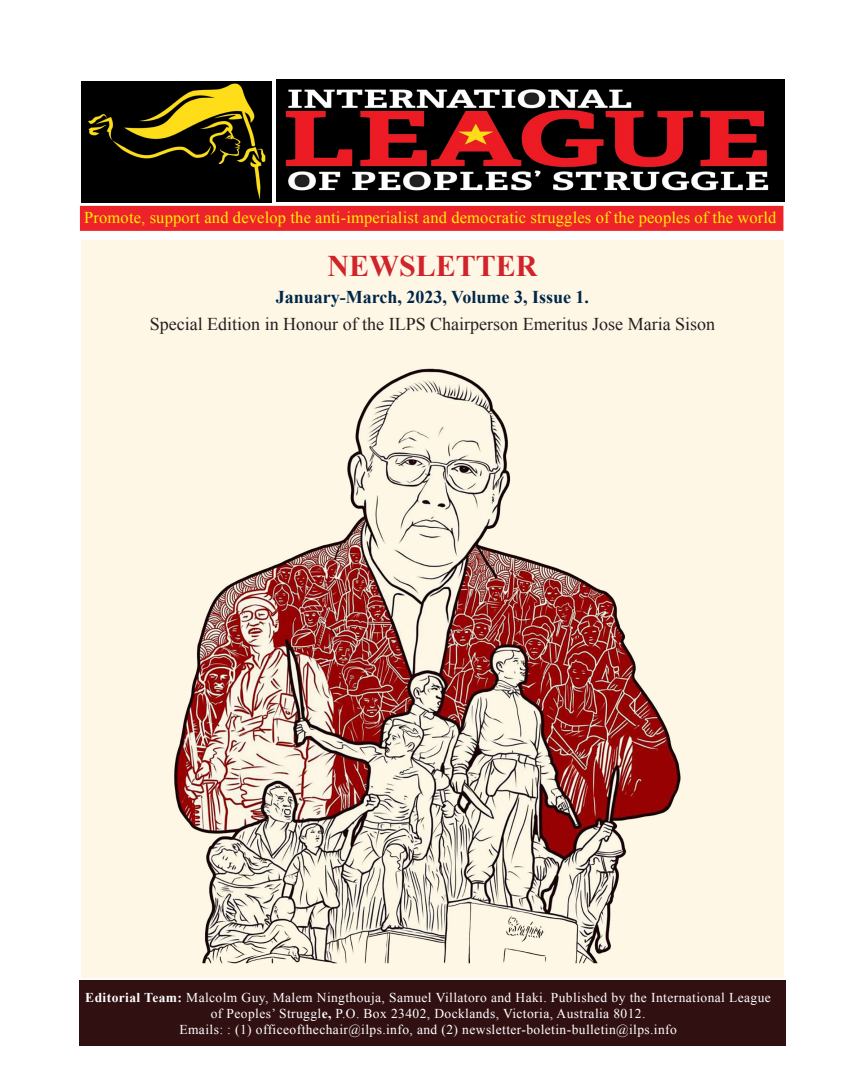
<style>
.page{position:relative;width:864px;height:1080px;background:#fff}
.page>*{position:absolute;margin:0;border:0;box-sizing:border-box;transform-origin:0 0}
.t1{font:700 30px "Times New Roman";color:#d1232a}
.t2{font:18px "Times New Roman";color:#231f20}
.t3{font:700 18px "Times New Roman";color:#002749}
.t4{font:16.5px "Times New Roman";letter-spacing:.01em;color:#fff101}
.t5{font:13.5px/16.2px "Times New Roman";letter-spacing:.03em;color:#fff;text-align:center}
.s1{font-weight:700}
</style>
<div class="page">
<img style="left:82px;top:241px;width:702px;height:736px">
<div style="left:79px;top:980px;width:706px;height:65px;background:#311012"></div>
<div style="left:81px;top:207px;width:702px;height:23px;background:#ee222b"></div>
<div style="left:80px;top:206px;width:703px;height:25px;border:2px solid #ee2327"></div>
<img style="left:81px;top:81px;width:191px;height:121px">
<img style="left:276px;top:80px;width:508px;height:121px">
<p class="t4" style="left:84px;top:206px;width:694px">Promote, support and develop the anti-imperialist and democratic struggles of the peoples of the world</p>
<p class="t1" style="left:328px;top:246px;width:212px">NEWSLETTER</p>
<p class="t3" style="left:276px;top:285px;width:315px">January-March, 2023, Volume 3, Issue 1.</p>
<p class="t2" style="left:150px;top:312px;width:567px">Special Edition in Honour of the ILPS Chairperson Emeritus Jose Maria Sison</p>
<p class="t5" style="left:85px;top:989px;width:687px"><span class="s1">Editorial Team:</span> Malcolm Guy, Malem Ningthouja, Samuel Villatoro and Haki. Published by the International League of Peoples’ Struggl<span class="s1">e,</span> P.O. Box 23402, Docklands, Victoria, Australia 8012.</p>
<p class="t5" style="left:179px;top:1021px;width:499px">Emails: : (1) officeofthechair@ilps.info, and (2) newsletter-boletin-bulletin@ilps.info</p>
</div>
